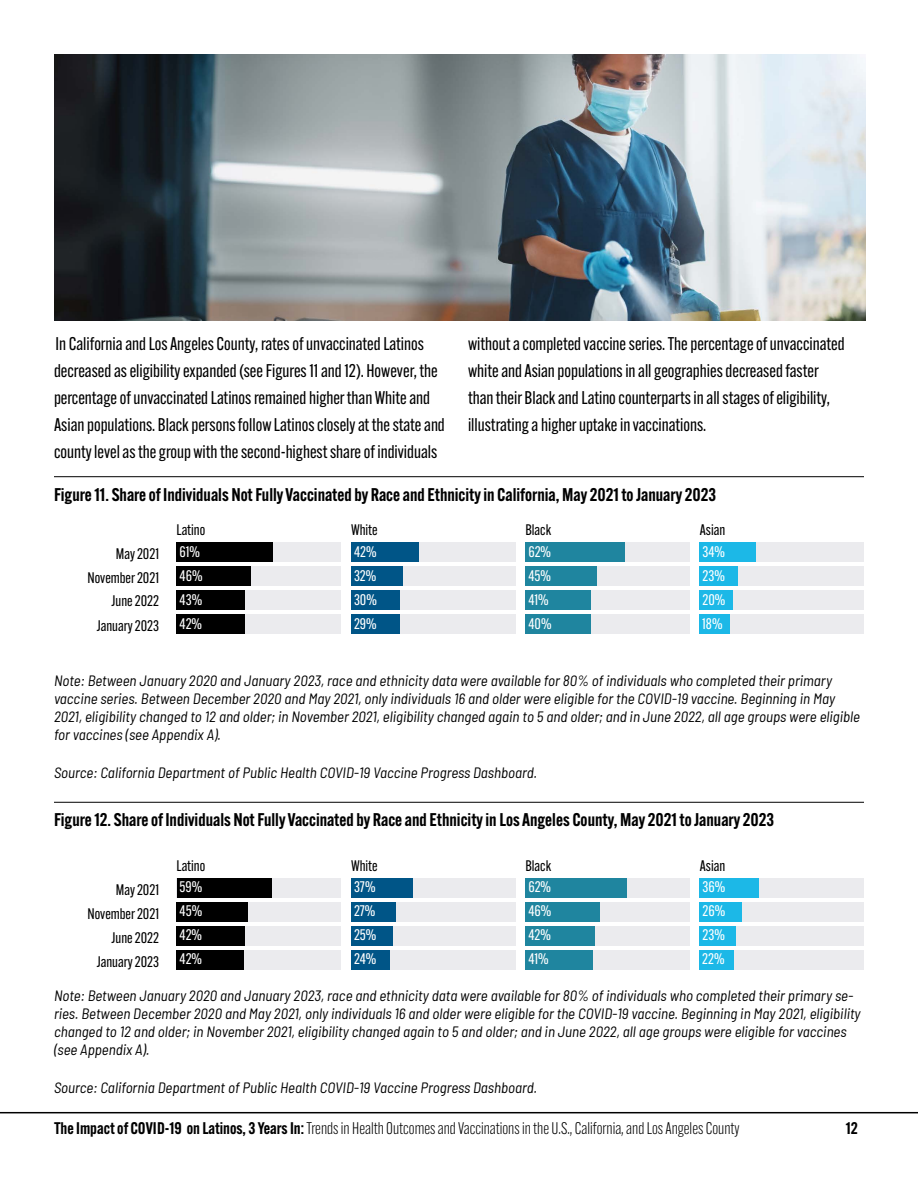
<style>
.page{position:relative;width:918px;height:1188px;background:#fff}
.page>*{position:absolute;margin:0;border:0;box-sizing:border-box;transform-origin:0 0}
.t1{font:18px/27px "Alternate Gothic ATF";color:#000}
.t2{font:600 18px "Alternate Gothic ATF";color:#000}
.t3{font:300 16.5px "Alternate Gothic ATF";color:#000}
.t4{font:600 16.5px "Alternate Gothic ATF";color:#000}
.t5{font:italic semi-condensed 15px/18px "Barlow";color:#000}
.t6{font:15px/24px "Alternate Gothic ATF";color:#000;text-align:right}
.t7{font:15px "Alternate Gothic ATF";color:#fff}
.s1{font-weight:600}
</style>
<div class="page">
<hr style="left:54px;top:476px;width:810px;height:1px;background:#000">
<hr style="left:54px;top:802px;width:810px;height:1px;background:#000">
<div style="left:177px;top:543px;width:164px;height:19px;background:#ebebee"></div>
<div style="left:351px;top:543px;width:165px;height:19px;background:#ebebee"></div>
<div style="left:525px;top:543px;width:165px;height:19px;background:#ebebee"></div>
<div style="left:699px;top:543px;width:165px;height:19px;background:#ebebee"></div>
<div style="left:177px;top:567px;width:164px;height:19px;background:#ebebee"></div>
<div style="left:351px;top:567px;width:165px;height:19px;background:#ebebee"></div>
<div style="left:525px;top:567px;width:165px;height:19px;background:#ebebee"></div>
<div style="left:699px;top:567px;width:165px;height:19px;background:#ebebee"></div>
<div style="left:177px;top:591px;width:164px;height:19px;background:#ebebee"></div>
<div style="left:351px;top:591px;width:165px;height:19px;background:#ebebee"></div>
<div style="left:525px;top:591px;width:165px;height:19px;background:#ebebee"></div>
<div style="left:699px;top:591px;width:165px;height:19px;background:#ebebee"></div>
<div style="left:177px;top:615px;width:164px;height:19px;background:#ebebee"></div>
<div style="left:351px;top:615px;width:165px;height:19px;background:#ebebee"></div>
<div style="left:525px;top:615px;width:165px;height:19px;background:#ebebee"></div>
<div style="left:699px;top:615px;width:165px;height:19px;background:#ebebee"></div>
<div style="left:177px;top:543px;width:96px;height:19px;background:#000"></div>
<div style="left:351px;top:543px;width:67px;height:19px;background:#005587"></div>
<div style="left:525px;top:543px;width:100px;height:19px;background:#1f859f"></div>
<div style="left:699px;top:543px;width:57px;height:19px;background:#1cb8e7"></div>
<div style="left:177px;top:567px;width:74px;height:19px;background:#000"></div>
<div style="left:351px;top:567px;width:52px;height:19px;background:#005587"></div>
<div style="left:525px;top:567px;width:72px;height:19px;background:#1f859f"></div>
<div style="left:699px;top:567px;width:39px;height:19px;background:#1cb8e7"></div>
<div style="left:177px;top:591px;width:68px;height:19px;background:#000"></div>
<div style="left:351px;top:591px;width:49px;height:19px;background:#005587"></div>
<div style="left:525px;top:591px;width:66px;height:19px;background:#1f859f"></div>
<div style="left:699px;top:591px;width:34px;height:19px;background:#1cb8e7"></div>
<div style="left:177px;top:615px;width:68px;height:19px;background:#000"></div>
<div style="left:351px;top:615px;width:49px;height:19px;background:#005587"></div>
<div style="left:525px;top:615px;width:66px;height:19px;background:#1f859f"></div>
<div style="left:699px;top:615px;width:31px;height:19px;background:#1cb8e7"></div>
<div style="left:177px;top:878px;width:164px;height:19px;background:#ebebee"></div>
<div style="left:351px;top:878px;width:165px;height:19px;background:#ebebee"></div>
<div style="left:525px;top:878px;width:165px;height:19px;background:#ebebee"></div>
<div style="left:699px;top:878px;width:165px;height:19px;background:#ebebee"></div>
<div style="left:177px;top:902px;width:164px;height:19px;background:#ebebee"></div>
<div style="left:351px;top:902px;width:165px;height:19px;background:#ebebee"></div>
<div style="left:525px;top:902px;width:165px;height:19px;background:#ebebee"></div>
<div style="left:699px;top:902px;width:165px;height:19px;background:#ebebee"></div>
<div style="left:177px;top:926px;width:164px;height:19px;background:#ebebee"></div>
<div style="left:351px;top:926px;width:165px;height:19px;background:#ebebee"></div>
<div style="left:525px;top:926px;width:165px;height:19px;background:#ebebee"></div>
<div style="left:699px;top:926px;width:165px;height:19px;background:#ebebee"></div>
<div style="left:177px;top:950px;width:164px;height:19px;background:#ebebee"></div>
<div style="left:351px;top:950px;width:165px;height:19px;background:#ebebee"></div>
<div style="left:525px;top:950px;width:165px;height:19px;background:#ebebee"></div>
<div style="left:699px;top:950px;width:165px;height:19px;background:#ebebee"></div>
<div style="left:177px;top:878px;width:95px;height:19px;background:#000"></div>
<div style="left:351px;top:878px;width:61px;height:19px;background:#005587"></div>
<div style="left:525px;top:878px;width:102px;height:19px;background:#1f859f"></div>
<div style="left:699px;top:878px;width:60px;height:19px;background:#1cb8e7"></div>
<div style="left:177px;top:902px;width:71px;height:19px;background:#000"></div>
<div style="left:351px;top:902px;width:44px;height:19px;background:#005587"></div>
<div style="left:525px;top:902px;width:75px;height:19px;background:#1f859f"></div>
<div style="left:699px;top:902px;width:43px;height:19px;background:#1cb8e7"></div>
<div style="left:177px;top:926px;width:68px;height:19px;background:#000"></div>
<div style="left:351px;top:926px;width:41px;height:19px;background:#005587"></div>
<div style="left:525px;top:926px;width:70px;height:19px;background:#1f859f"></div>
<div style="left:699px;top:926px;width:37px;height:19px;background:#1cb8e7"></div>
<div style="left:177px;top:950px;width:67px;height:19px;background:#000"></div>
<div style="left:351px;top:950px;width:38px;height:19px;background:#005587"></div>
<div style="left:525px;top:950px;width:68px;height:19px;background:#1f859f"></div>
<div style="left:699px;top:950px;width:35px;height:19px;background:#1cb8e7"></div>
<img style="left:54px;top:54px;width:812px;height:266px">
<hr style="left:0;top:1112px;width:918px;height:1px;background:#000">
<p class="t1" style="left:54px;top:330px;width:392px">In California and Los Angeles County, rates of unvaccinated Latinos decreased as eligibility expanded (see Figures 11 and 12). However, the percentage of unvaccinated Latinos remained higher than White and Asian populations. Black persons follow Latinos closely at the state and county level as the group with the second-highest share of individuals</p>
<p class="t1" style="left:468px;top:330px;width:378px">without a completed vaccine series. The percentage of unvaccinated white and Asian populations in all geographies decreased faster than their Black and Latino counterparts in all stages of eligibility, illustrating a higher uptake in vaccinations.</p>
<p class="t2" style="left:54px;top:483px;width:664px">Figure 11. Share of Individuals Not Fully Vaccinated by Race and Ethnicity in California, May 2021 to January 2023</p>
<p class="t6" style="left:116px;top:542px;width:45px">May 2021</p>
<p class="t6" style="left:87px;top:567px;width:73px;line-height:22.5px">November 2021<br>June 2022</p>
<p class="t6" style="left:97px;top:614px;width:64px">January 2023</p>
<p class="t6" style="left:177px;top:518px;width:30px">Latino</p>
<p class="t6" style="left:351px;top:518px;width:28px">White</p>
<p class="t6" style="left:525px;top:518px;width:27px">Black</p>
<p class="t6" style="left:700px;top:518px;width:27px">Asian</p>
<p class="t7" style="left:180px;top:542px;width:22px">61%</p>
<p class="t7" style="left:354px;top:542px;width:24px">42%</p>
<p class="t7" style="left:528px;top:542px;width:24px">62%</p>
<p class="t7" style="left:702px;top:542px;width:24px">34%</p>
<p class="t7" style="left:180px;top:566px;width:24px">46%</p>
<p class="t7" style="left:354px;top:566px;width:24px">32%</p>
<p class="t7" style="left:528px;top:566px;width:24px">45%</p>
<p class="t7" style="left:702px;top:566px;width:24px">23%</p>
<p class="t7" style="left:180px;top:591px;width:24px">43%</p>
<p class="t7" style="left:354px;top:591px;width:24px">30%</p>
<p class="t7" style="left:528px;top:591px;width:22px">41%</p>
<p class="t7" style="left:702px;top:591px;width:24px">20%</p>
<p class="t7" style="left:180px;top:615px;width:24px">42%</p>
<p class="t7" style="left:354px;top:615px;width:24px">29%</p>
<p class="t7" style="left:528px;top:615px;width:25px">40%</p>
<p class="t7" style="left:702px;top:615px;width:22px">18%</p>
<p class="t5" style="left:54px;top:671px;width:808px">Note: Between January 2020 and January 2023, race and ethnicity data were available for 80% of individuals who completed their primary vaccine series. Between December 2020 and May 2021, only individuals 16 and older were eligible for the COVID-19 vaccine. Beginning in May 2021, eligibility changed to 12 and older; in November 2021, eligibility changed again to 5 and older; and in June 2022, all age groups were eligible for vaccines (see Appendix A).</p>
<p class="t5" style="left:54px;top:762px;width:485px">Source: California Department of Public Health COVID-19 Vaccine Progress Dashboard.</p>
<p class="t2" style="left:54px;top:808px;width:722px">Figure 12. Share of Individuals Not Fully Vaccinated by Race and Ethnicity in Los Angeles County, May 2021 to January 2023</p>
<p class="t6" style="left:116px;top:878px;width:45px">May 2021</p>
<p class="t6" style="left:87px;top:901px;width:73px">November 2021<br>June 2022<br>January 2023</p>
<p class="t6" style="left:177px;top:853px;width:30px">Latino</p>
<p class="t6" style="left:351px;top:853px;width:28px">White</p>
<p class="t6" style="left:525px;top:853px;width:27px">Black</p>
<p class="t6" style="left:700px;top:853px;width:27px">Asian</p>
<p class="t7" style="left:180px;top:878px;width:24px">59%</p>
<p class="t7" style="left:354px;top:878px;width:23px">37%</p>
<p class="t7" style="left:528px;top:878px;width:24px">62%</p>
<p class="t7" style="left:702px;top:878px;width:24px">36%</p>
<p class="t7" style="left:180px;top:902px;width:24px">45%</p>
<p class="t7" style="left:354px;top:902px;width:23px">27%</p>
<p class="t7" style="left:528px;top:902px;width:24px">46%</p>
<p class="t7" style="left:702px;top:902px;width:24px">26%</p>
<p class="t7" style="left:180px;top:926px;width:24px">42%</p>
<p class="t7" style="left:354px;top:926px;width:24px">25%</p>
<p class="t7" style="left:528px;top:926px;width:24px">42%</p>
<p class="t7" style="left:702px;top:926px;width:24px">23%</p>
<p class="t7" style="left:180px;top:950px;width:24px">42%</p>
<p class="t7" style="left:354px;top:950px;width:24px">24%</p>
<p class="t7" style="left:528px;top:950px;width:22px">41%</p>
<p class="t7" style="left:702px;top:950px;width:24px">22%</p>
<p class="t5" style="left:54px;top:986px;width:808px">Note: Between January 2020 and January 2023, race and ethnicity data were available for 80% of individuals who completed their primary se&shy;ries. Between December 2020 and May 2021, only individuals 16 and older were eligible for the COVID-19 vaccine. Beginning in May 2021, eligibility changed to 12 and older; in November 2021, eligibility changed again to 5 and older; and in June 2022, all age groups were eligible for vaccines (see Appendix A).</p>
<p class="t5" style="left:54px;top:1077px;width:485px">Source: California Department of Public Health COVID-19 Vaccine Progress Dashboard.</p>
<p class="t3" style="left:54px;top:1118px;width:687px"><span class="s1">The Impact of COVID-19 on Latinos, 3 Years In:</span> Trends in Health Outcomes and Vaccinations in the U.S., California, and Los Angeles County</p>
<p class="t4" style="left:846px;top:1118px;width:14px">12</p>
</div>
